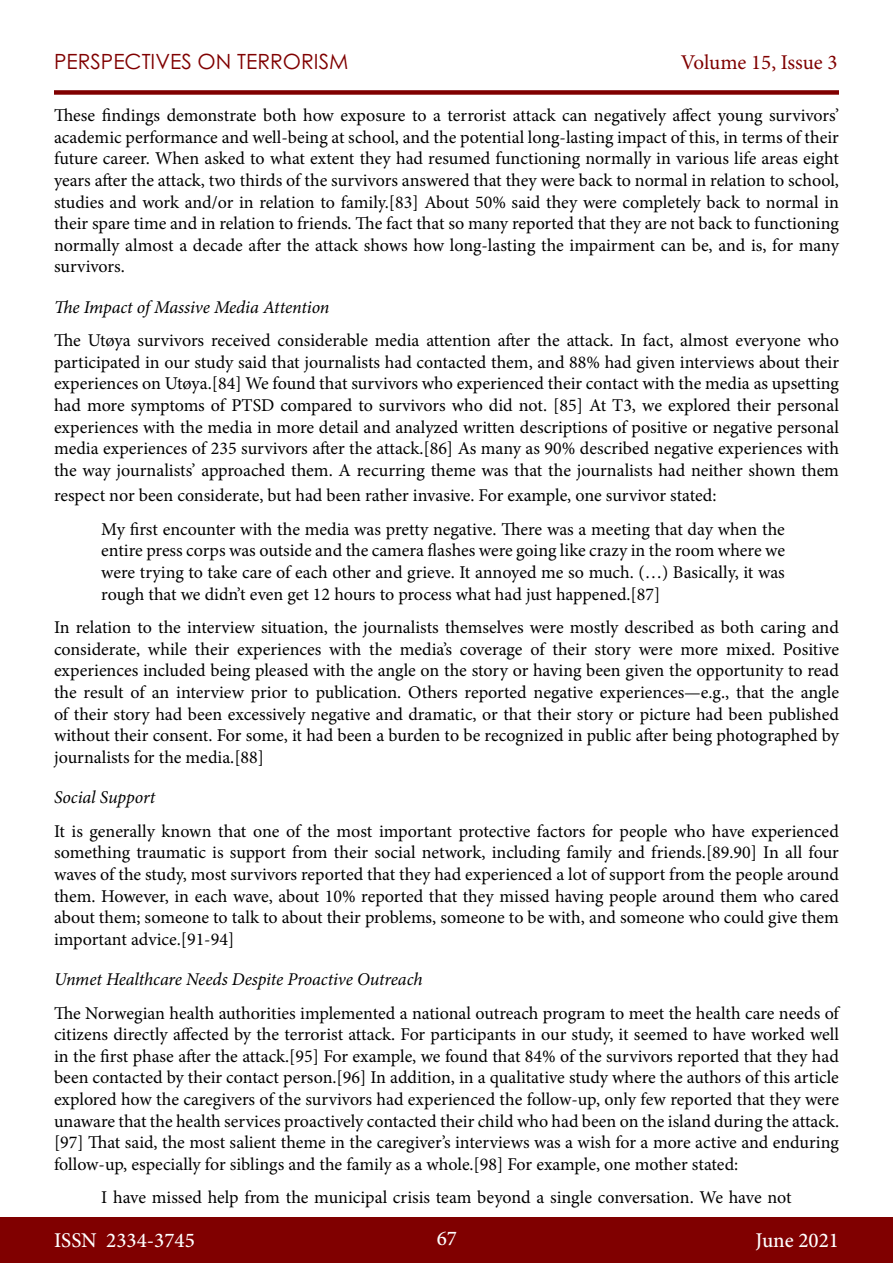
<style>
.page{position:relative;width:893px;height:1263px;background:#fff}
.page>*{position:absolute;margin:0;border:0;box-sizing:border-box;transform-origin:0 0}
.t1{font:500 21px "Minion Pro";color:#fff}
.t2{font:21px "Century Gothic Pro";color:#800000}
.t3{font:21px "Minion Pro";letter-spacing:-.005em;color:#800000}
.t4{font:18px/21.6px "Minion Pro";letter-spacing:-.005em;color:#000;text-align:justify}
.t5{font:italic 18px "Minion Pro";letter-spacing:-.01em;color:#000}
</style>
<div class="page">
<div style="left:0;top:1217px;width:893px;height:46px;background:#800000"></div>
<div style="left:54px;top:90px;width:785px;height:5px;background:#800000"></div>
<p class="t2" style="left:54px;top:49px;width:296px">PERSPECTIVES ON TERRORISM</p>
<p class="t3" style="left:681px;top:48px;width:158px">Volume 15, Issue 3</p>
<p class="t4" style="left:54px;top:105px;width:787px">These findings demonstrate both how exposure to a terrorist attack can negatively affect young survivors’ academic performance and well-being at school, and the potential long-lasting impact of this, in terms of their future career. When asked to what extent they had resumed functioning normally in various life areas eight years after the attack, two thirds of the survivors answered that they were back to normal in relation to school, studies and work and/or in relation to family.[83] About 50% said they were completely back to normal in their spare time and in relation to friends. The fact that so many reported that they are not back to functioning normally almost a decade after the attack shows how long-lasting the impairment can be, and is, for many survivors.</p>
<p class="t5" style="left:54px;top:295px;width:277px">The Impact of Massive Media Attention</p>
<p class="t4" style="left:54px;top:330px;width:786px">The Utøya survivors received considerable media attention after the attack. In fact, almost everyone who participated in our study said that journalists had contacted them, and 88% had given interviews about their experiences on Utøya.[84] We found that survivors who experienced their contact with the media as upsetting had more symptoms of PTSD compared to survivors who did not. [85] At T3, we explored their personal experiences with the media in more detail and analyzed written descriptions of positive or negative personal media experiences of 235 survivors after the attack.[86] As many as 90% described negative experiences with the way journalists’ approached them. A recurring theme was that the journalists had neither shown them</p>
<p class="t4" style="left:54px;top:485px;width:664px">respect nor been considerate, but had been rather invasive. For example, one survivor stated:</p>
<p class="t4" style="left:101px;top:518px;width:685px">My first encounter with the media was pretty negative. There was a meeting that day when the entire press corps was outside and the camera flashes were going like crazy in the room where we were trying to take care of each other and grieve. It annoyed me so much. (…) Basically, it was rough that we didn’t even get 12 hours to process what had just happened.[87]</p>
<p class="t4" style="left:54px;top:617px;width:787px">In relation to the interview situation, the journalists themselves were mostly described as both caring and considerate, while their experiences with the media’s coverage of their story were more mixed. Positive experiences included being pleased with the angle on the story or having been given the opportunity to read the result of an interview prior to publication. Others reported negative experiences—e.g., that the angle of their story had been excessively negative and dramatic, or that their story or picture had been published without their consent. For some, it had been a burden to be recognized in public after being photographed by journalists for the media.[88]</p>
<p class="t5" style="left:54px;top:785px;width:103px">Social Support</p>
<p class="t4" style="left:54px;top:820px;width:787px">It is generally known that one of the most important protective factors for people who have experienced something traumatic is support from their social network, including family and friends.[89.90] In all four waves of the study, most survivors reported that they had experienced a lot of support from the people around them. However, in each wave, about 10% reported that they missed having people around them who cared about them; someone to talk to about their problems, someone to be with, and someone who could give them important advice.[91-94]</p>
<p class="t5" style="left:54px;top:967px;width:370px">Unmet Healthcare Needs Despite Proactive Outreach</p>
<p class="t4" style="left:54px;top:1002px;width:787px">The Norwegian health authorities implemented a national outreach program to meet the health care needs of citizens directly affected by the terrorist attack. For participants in our study, it seemed to have worked well in the first phase after the attack.[95] For example, we found that 84% of the survivors reported that they had been contacted by their contact person.[96] In addition, in a qualitative study where the authors of this article explored how the caregivers of the survivors had experienced the follow-up, only few reported that they were unaware that the health services proactively contacted their child who had been on the island during the attack. [97] That said, the most salient theme in the caregiver’s interviews was a wish for a more active and enduring follow-up, especially for siblings and the family as a whole.[98] For example, one mother stated:</p>
<p class="t4" style="left:101px;top:1187px;width:692px">I have missed help from the municipal crisis team beyond a single conversation. We have not</p>
<p class="t1" style="left:54px;top:1226px;width:142px">ISSN 2334-3745</p>
<p class="t1" style="left:437px;top:1224px;width:22px">67</p>
<p class="t1" style="left:756px;top:1226px;width:85px">June 2021</p>
</div>
